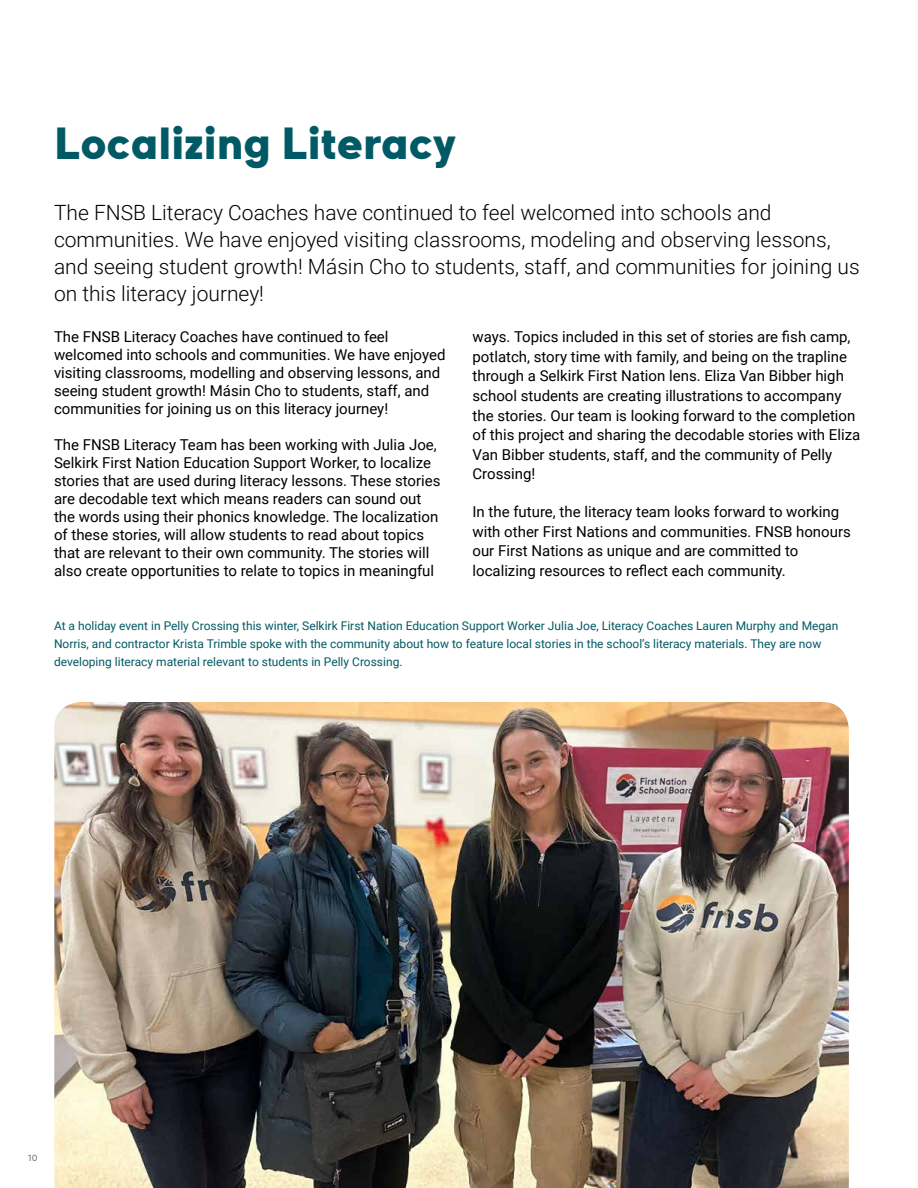
<style>
.page{position:relative;width:918px;height:1188px;background:#fff}
.page>*{position:absolute;margin:0;border:0;box-sizing:border-box;transform-origin:0 0}
.t1{font:900 45px "Everest Pro";color:#005a65}
.t2{font:300 21px/27px "Roboto";color:#000}
.t3{font:15px/18px "Roboto";color:#000}
.t4{font:12px/18px "Roboto";color:#005a65}
.t5{font:9px "Everest Pro";color:#786658}
</style>
<div class="page">
<img style="left:54px;top:702px;width:795px;height:486px">
<h1 class="t1" style="left:54px;top:108px;width:403px">Localizing Literacy</h1>
<p class="t2" style="left:54px;top:198px;width:807px">The FNSB Literacy Coaches have continued to feel welcomed into schools and communities. We have enjoyed visiting classrooms, modeling and observing lessons, and seeing student growth! Másin Cho to students, staff, and communities for joining us on this literacy journey!</p>
<p class="t3" style="left:54px;top:327px;width:393px">The FNSB Literacy Coaches have continued to feel welcomed into schools and communities. We have enjoyed visiting classrooms, modelling and observing lessons, and seeing student growth! Másin Cho to students, staff, and communities for joining us on this literacy journey!</p>
<p class="t3" style="left:54px;top:435px;width:388px">The FNSB Literacy Team has been working with Julia Joe, Selkirk First Nation Education Support Worker, to localize stories that are used during literacy lessons. These stories are decodable text which means readers can sound out the words using their phonics knowledge. The localization of these stories, will allow students to read about topics that are relevant to their own community. The stories will also create opportunities to relate to topics in meaningful</p>
<p class="t3" style="left:472px;top:326px;width:389px;line-height:19.6px">ways. Topics included in this set of stories are fish camp, potlatch, story time with family, and being on the trapline through a Selkirk First Nation lens. Eliza Van Bibber high school students are creating illustrations to accompany the stories. Our team is looking forward to the completion of this project and sharing the decodable stories with Eliza Van Bibber students, staff, and the community of Pelly Crossing!</p>
<p class="t3" style="left:472px;top:501px;width:380px;line-height:19.6px">In the future, the literacy team looks forward to working with other First Nations and communities. FNSB honours our First Nations as unique and are committed to localizing resources to reflect each community.</p>
<p class="t4" style="left:54px;top:616px;width:786px">At a holiday event in Pelly Crossing this winter, Selkirk First Nation Education Support Worker Julia Joe, Literacy Coaches Lauren Murphy and Megan<br>Norris, and contractor Krista Trimble spoke with the community about how to feature local stories in the school’s literacy materials. They are now developing literacy material relevant to students in Pelly Crossing.</p>
<p class="t5" style="left:27px;top:1151px;width:12px">10</p>
</div>
